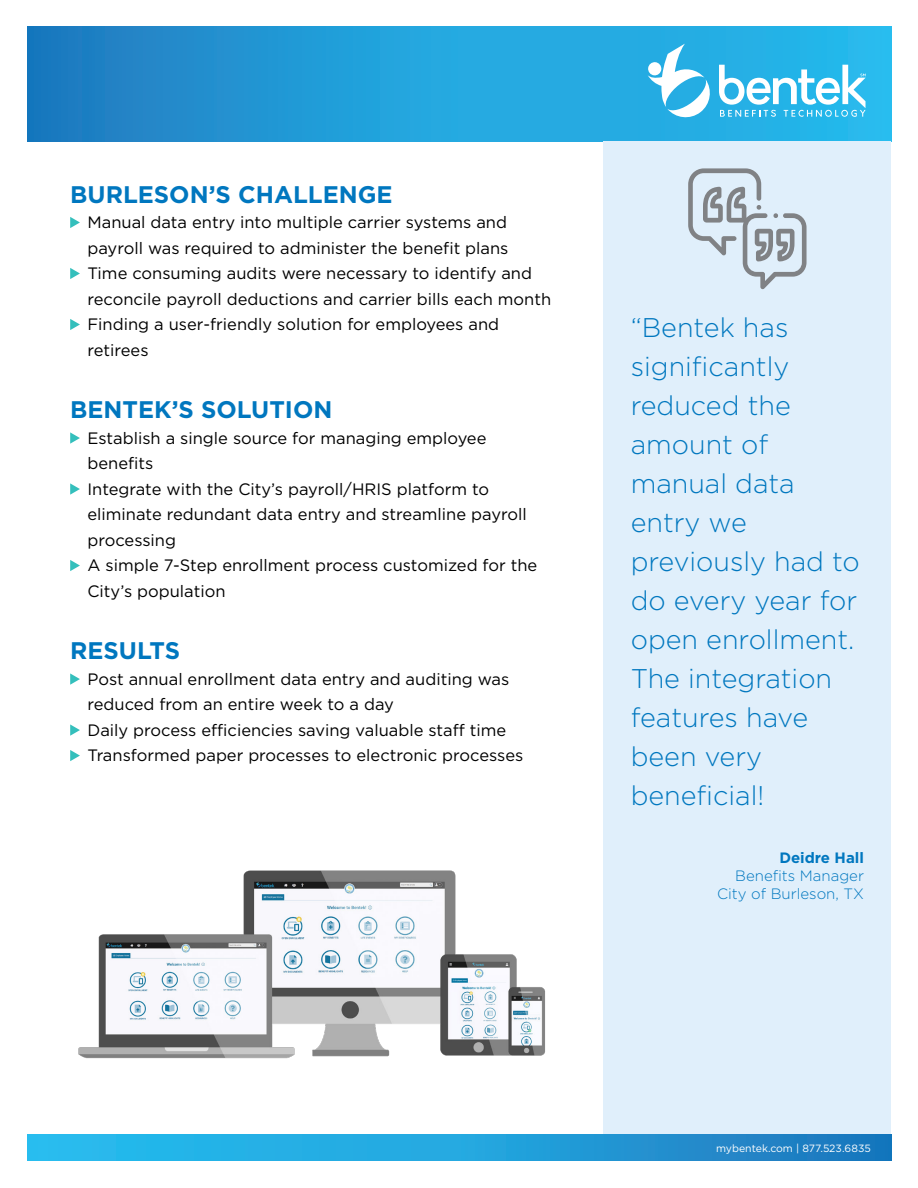
<style>
.page{position:relative;width:918px;height:1188px;background:#fff}
.page>*{position:absolute;margin:0;border:0;box-sizing:border-box;transform-origin:0 0}
.TOC_-_At_A_Glance{font:300 27px/39px "Gotham";color:#0077bf}
.t1{font:700 24px "Gotham";color:#0077bf}
.t2{font:16.5px/25.5px "Gotham";color:#000}
.TOC_-_At_A_Glance-2{font:300 15px/18px "Gotham";color:#0077bf;text-align:right}
.t3{font:700 15px "Gotham";color:#0077bf}
.t4{font:10.5px "Gotham";color:#fff}
</style>
<div class="page">
<div style="left:27px;top:1134px;width:864px;height:27px;background:linear-gradient(to right,#28c4f4,#1d7cc1)"></div>
<div style="left:27px;top:27px;width:864px;height:115px;background:linear-gradient(to right,#1f82c5,#27bff0)"></div>
<svg style="left:648px;top:44px;width:65px;height:76px"></svg>
<div style="left:648px;top:62px;width:14px;height:14px;background:#fff;border-radius:50%"></div>
<svg style="left:719px;top:65px;width:147px;height:52px"></svg>
<div style="left:604px;top:142px;width:287px;height:992px;background:#e0effb"></div>
<svg style="left:70px;top:217px;width:10px;height:11px"></svg>
<svg style="left:70px;top:268px;width:10px;height:11px"></svg>
<svg style="left:70px;top:319px;width:10px;height:11px"></svg>
<svg style="left:70px;top:432px;width:10px;height:12px"></svg>
<svg style="left:70px;top:483px;width:10px;height:12px"></svg>
<svg style="left:70px;top:560px;width:10px;height:11px"></svg>
<svg style="left:70px;top:673px;width:10px;height:12px"></svg>
<svg style="left:70px;top:724px;width:10px;height:12px"></svg>
<svg style="left:70px;top:750px;width:10px;height:11px"></svg>
<svg style="left:688px;top:168px;width:119px;height:121px"></svg>
<img style="left:78px;top:870px;width:467px;height:189px">
<p class="t1" style="left:70px;top:178px;width:324px">BURLESON’S CHALLENGE</p>
<p class="t2" style="left:87px;top:209px;width:423px">Manual data entry into multiple carrier systems and payroll was required to administer the benefit plans</p>
<p class="t2" style="left:87px;top:260px;width:465px">Time consuming audits were necessary to identify and reconcile payroll deductions and carrier bills each month</p>
<p class="t2" style="left:87px;top:311px;width:413px">Finding a user-friendly solution for employees and retirees</p>
<p class="t1" style="left:70px;top:394px;width:264px">BENTEK’S SOLUTION</p>
<p class="t2" style="left:87px;top:425px;width:400px">Establish a single source for managing employee benefits</p>
<p class="t2" style="left:87px;top:476px;width:441px">Integrate with the City’s payroll/HRIS platform to eliminate redundant data entry and streamline payroll processing</p>
<p class="t2" style="left:87px;top:552px;width:451px">A simple 7-Step enrollment process customized for the<br>City’s population</p>
<p class="t1" style="left:70px;top:635px;width:111px">RESULTS</p>
<p class="t2" style="left:87px;top:666px;width:423px">Post annual enrollment data entry and auditing was reduced from an entire week to a day</p>
<p class="t2" style="left:87px;top:717px;width:420px">Daily process efficiencies saving valuable staff time</p>
<p class="t2" style="left:87px;top:742px;width:437px">Transformed paper processes to electronic processes</p>
<p class="TOC_-_At_A_Glance" style="left:631px;top:307px;width:231px">“Bentek has significantly reduced the amount of manual data entry we previously had to do every year for open enrollment.<br>The integration features have been very beneficial!</p>
<p class="t3" style="left:779px;top:848px;width:86px">Deidre Hall</p>
<p class="TOC_-_At_A_Glance-2" style="left:717px;top:866px;width:148px">Benefits Manager<br>City of Burleson, TX</p>
<p class="t4" style="left:716px;top:1141px;width:156px">mybentek.com | 877.523.6835</p>
</div>
